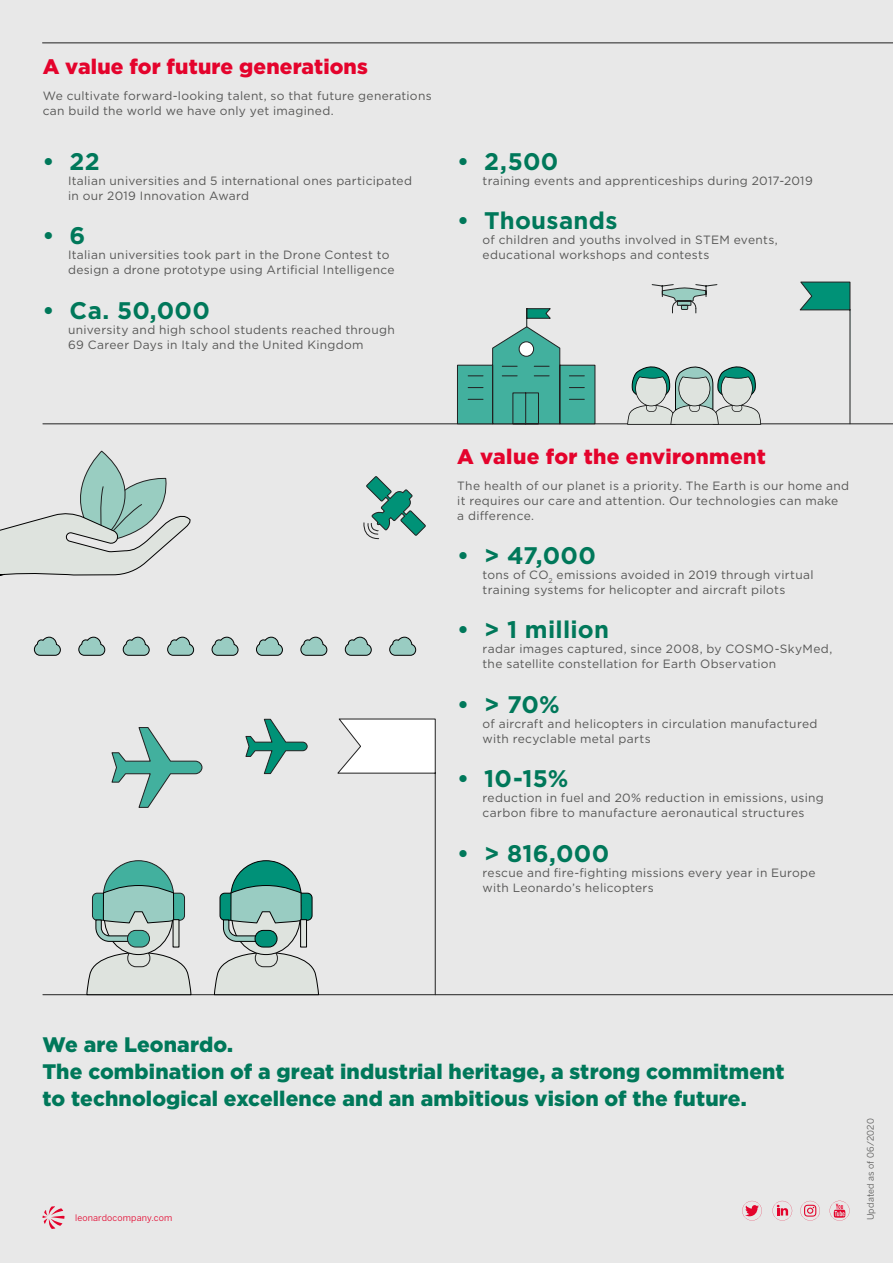
<style>
.page{position:relative;width:893px;height:1263px;background:#e8e8e8}
.page>*{position:absolute;margin:0;border:0;box-sizing:border-box;transform-origin:0 0}
.t1{font:700 24px "Gotham";letter-spacing:.015em;color:#00785a}
.t2{font:900 21px/27px "Gotham";letter-spacing:.005em;color:#00785a}
.t3{font:900 21px "Gotham";letter-spacing:.01em;color:#e4032c}
.t4{font:12px/15px "Gotham";letter-spacing:.025em;color:#575756}
.t5{font:9px "Benton Sans";letter-spacing:.015em;color:#e4032c}
.t6{font:9px "Benton Sans";letter-spacing:.03em;color:#575756}
</style>
<div class="page">
<hr style="left:43px;top:43px;width:850px;height:1px;background:#212121">
<svg style="left:799px;top:281px;width:52px;height:142px"></svg>
<hr style="left:43px;top:423px;width:850px;height:1px;background:#212121">
<hr style="left:43px;top:994px;width:850px;height:1px;background:#212121">
<svg style="left:42px;top:1206px;width:23px;height:23px"></svg>
<svg style="left:742px;top:1201px;width:20px;height:19px"></svg>
<svg style="left:772px;top:1201px;width:20px;height:19px"></svg>
<svg style="left:830px;top:1201px;width:19px;height:19px"></svg>
<svg style="left:800px;top:1201px;width:20px;height:19px"></svg>
<svg style="left:457px;top:308px;width:139px;height:116px"></svg>
<div style="left:519px;top:342px;width:15px;height:14px;background:#fff;border-radius:50%"></div>
<div style="left:519px;top:341px;width:15px;height:16px;border:1px solid #212121;border-radius:50%"></div>
<svg style="left:651px;top:284px;width:67px;height:30px"></svg>
<svg style="left:627px;top:366px;width:134px;height:59px"></svg>
<svg style="left:336px;top:718px;width:100px;height:277px"></svg>
<svg style="left:111px;top:727px;width:92px;height:81px"></svg>
<svg style="left:245px;top:719px;width:63px;height:55px"></svg>
<svg style="left:214px;top:860px;width:105px;height:135px"></svg>
<div style="left:255px;top:930px;width:22px;height:17px;background:#009178;border-radius:8px"></div>
<div style="left:255px;top:930px;width:22px;height:17px;border:1px solid #000;border-radius:8px"></div>
<div style="left:300px;top:919px;width:7px;height:28px;background:#dee3de;border:1px solid #000"></div>
<svg style="left:86px;top:860px;width:106px;height:135px"></svg>
<div style="left:127px;top:930px;width:22px;height:17px;background:#42b09e;border-radius:8px"></div>
<div style="left:127px;top:930px;width:23px;height:17px;border:1px solid #212121;border-radius:8px"></div>
<svg style="left:173px;top:919px;width:6px;height:28px"></svg>
<svg style="left:363px;top:476px;width:63px;height:64px"></svg>
<svg style="left:0;top:451px;width:191px;height:125px"></svg>
<svg style="left:389px;top:636px;width:27px;height:20px"></svg>
<svg style="left:256px;top:636px;width:27px;height:20px"></svg>
<svg style="left:122px;top:636px;width:28px;height:20px"></svg>
<svg style="left:345px;top:636px;width:27px;height:20px"></svg>
<svg style="left:211px;top:636px;width:28px;height:20px"></svg>
<svg style="left:78px;top:636px;width:28px;height:20px"></svg>
<svg style="left:300px;top:636px;width:28px;height:20px"></svg>
<svg style="left:34px;top:636px;width:27px;height:20px"></svg>
<svg style="left:167px;top:636px;width:27px;height:20px"></svg>
<h2 class="t3" style="left:43px;top:52px;width:327px">A value for future generations</h2>
<p class="t4" style="left:43px;top:88px;width:390px">We cultivate forward-looking talent, so that future generations can build the world we have only yet imagined.</p>
<h1 class="t1" style="left:43px;top:145px;width:59px">• 22</h1>
<p class="t4" style="left:68px;top:173px;width:345px">Italian universities and 5 international ones participated in our 2019 Innovation Award</p>
<h1 class="t1" style="left:43px;top:220px;width:44px">• 6</h1>
<p class="t4" style="left:68px;top:247px;width:328px">Italian universities took part in the Drone Contest to design a drone prototype using Artificial Intelligence</p>
<h1 class="t1" style="left:43px;top:294px;width:169px">• Ca. 50,000</h1>
<p class="t4" style="left:68px;top:322px;width:328px">university and high school students reached through<br>69 Career Days in Italy and the United Kingdom</p>
<h1 class="t1" style="left:457px;top:145px;width:103px">• 2,500</h1>
<p class="t4" style="left:483px;top:173px;width:332px">training events and apprenticeships during 2017-2019</p>
<h1 class="t1" style="left:457px;top:205px;width:162px">• Thousands</h1>
<p class="t4" style="left:483px;top:232px;width:297px">of children and youths involved in STEM events, educational workshops and contests</p>
<h2 class="t3" style="left:457px;top:442px;width:310px">A value for the environment</h2>
<p class="t4" style="left:457px;top:478px;width:393px">The health of our planet is a priority. The Earth is our home and it requires our care and attention. Our technologies can make<br>a difference.</p>
<h1 class="t1" style="left:457px;top:539px;width:140px">• &gt; 47,000</h1>
<p class="t4" style="left:483px;top:567px;width:332px">tons of CO<sub>2</sub> emissions avoided in 2019 through virtual training systems for helicopter and aircraft pilots</p>
<h1 class="t1" style="left:457px;top:614px;width:153px">• &gt; 1 million</h1>
<p class="t4" style="left:483px;top:641px;width:351px">radar images captured, since 2008, by COSMO-SkyMed, the satellite constellation for Earth Observation</p>
<h1 class="t1" style="left:457px;top:688px;width:104px">• &gt; 70%</h1>
<p class="t4" style="left:483px;top:716px;width:336px">of aircraft and helicopters in circulation manufactured with recyclable metal parts</p>
<h1 class="t1" style="left:457px;top:763px;width:113px">• 10-15%</h1>
<p class="t4" style="left:483px;top:790px;width:343px">reduction in fuel and 20% reduction in emissions, using carbon fibre to manufacture aeronautical structures</p>
<h1 class="t1" style="left:457px;top:837px;width:154px">• &gt; 816,000</h1>
<p class="t4" style="left:483px;top:864px;width:334px">rescue and fire-fighting missions every year in Europe with Leonardo’s helicopters</p>
<h2 class="t2" style="left:43px;top:1031px;width:744px">We are Leonardo.<br>The combination of a great industrial heritage, a strong commitment to technological excellence and an ambitious vision of the future.</h2>
<p class="t5" style="left:75px;top:1212px;width:99px">leonardocompany.com</p>
<p class="t6" style="left:865px;top:1220px;width:104px;rotate:-90deg">Updated as of 06/2020</p>
</div>
